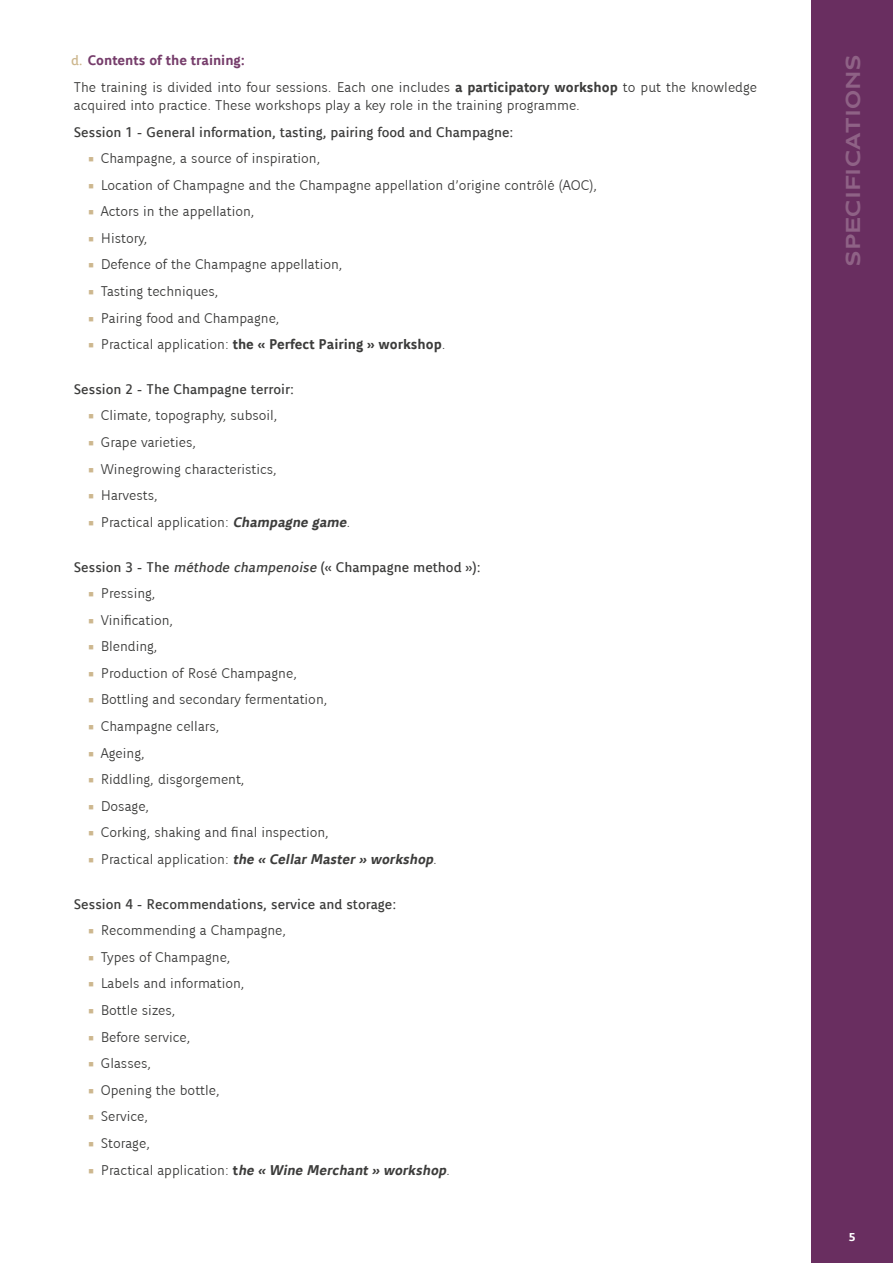
<style>
.page{position:relative;width:893px;height:1263px;background:#fff}
.page>*{position:absolute;margin:0;border:0;box-sizing:border-box;transform-origin:0 0}
.t1{font:700 21px "CIVC Title";color:#8f6286}
.t2{font:300 15px/26.5px "CIVC Sans";color:#3c3c3b}
.t3{font:15px "CIVC Sans";color:#3c3c3b}
.t4{font:italic 700 15px "CIVC Sans";color:#3c3c3b}
.t5{font:700 15px "CIVC Sans";color:#3c3c3b}
.t6{font:700 12.15px "CIVC Sans";color:#fff;scale:1.11 1}
.s1{font-weight:400;color:#cdb78e}
.s2{font-weight:700;color:#763d6b}
.s3{font-weight:700}
.s4{font-family:"Minion Pro";font-weight:400;color:#cdb78e}
.s5{font-weight:300}
.s6{font-weight:700;font-style:italic}
.s7{font-style:italic}
.s8{font-family:"Minion Pro";font-weight:400;font-style:normal;color:#cdb78e}
.s9{font-weight:300;font-style:normal}
.s10{font-style:normal}
</style>
<div class="page">
<div style="left:811px;top:0;width:82px;height:1263px;background:#692e60"></div>
<p class="t2" style="left:71px;top:47px;width:688px"><span class="s1">d.</span> <span class="s2">Contents of the training:<br></span>The training is divided into four sessions. Each one includes <span class="s3">a participatory workshop</span> to put the knowledge</p>
<p class="t2" style="left:74px;top:92px;width:508px">acquired into practice. These workshops play a key role in the training programme.</p>
<p class="t3" style="left:74px;top:124px;width:441px">Session 1 - General information, tasting, pairing food and Champagne:</p>
<p class="t2" style="left:88px;top:145px;width:234px"><span class="s4">■</span> Champagne, a source of inspiration,</p>
<p class="t2" style="left:88px;top:172px;width:511px"><span class="s4">■</span> Location of Champagne and the Champagne appellation d’origine contrôlé (AOC),</p>
<p class="t2" style="left:88px;top:198px;width:168px"><span class="s4">■</span> Actors in the appellation,</p>
<p class="t2" style="left:88px;top:225px;width:61px"><span class="s4">■</span> History,</p>
<p class="t2" style="left:88px;top:251px;width:256px"><span class="s4">■</span> Defence of the Champagne appellation,</p>
<p class="t2" style="left:88px;top:278px;width:132px"><span class="s4">■</span> Tasting techniques,</p>
<p class="t2" style="left:88px;top:304px;width:193px"><span class="s4">■</span> Pairing food and Champagne,</p>
<p class="t5" style="left:88px;top:336px;width:359px"><span class="s4">■</span> <span class="s5">Practical application:</span> the « Perfect Pairing » workshop<span class="s5">.</span></p>
<p class="t3" style="left:74px;top:381px;width:222px">Session 2 - The Champagne terroir:</p>
<p class="t2" style="left:88px;top:402px;width:191px"><span class="s4">■</span> Climate, topography, subsoil,</p>
<p class="t2" style="left:88px;top:429px;width:110px"><span class="s4">■</span> Grape varieties,</p>
<p class="t2" style="left:88px;top:455px;width:191px"><span class="s4">■</span> Winegrowing characteristics,</p>
<p class="t2" style="left:88px;top:482px;width:71px"><span class="s4">■</span> Harvests,</p>
<p class="t2" style="left:88px;top:509px;width:267px"><span class="s4">■</span> Practical application: <span class="s6">Champagne game</span><span class="s7">.</span></p>
<p class="t3" style="left:74px;top:559px;width:408px">Session 3 - The <span class="s7">méthode champenoise</span> (« Champagne method »):</p>
<p class="t2" style="left:88px;top:580px;width:69px"><span class="s4">■</span> Pressing,</p>
<p class="t2" style="left:88px;top:607px;width:87px"><span class="s4">■</span> Vinification,</p>
<p class="t2" style="left:88px;top:633px;width:71px"><span class="s4">■</span> Blending,</p>
<p class="t2" style="left:88px;top:660px;width:211px"><span class="s4">■</span> Production of Rosé Champagne,</p>
<p class="t2" style="left:88px;top:686px;width:241px"><span class="s4">■</span> Bottling and secondary fermentation,</p>
<p class="t2" style="left:88px;top:713px;width:133px"><span class="s4">■</span> Champagne cellars,</p>
<p class="t2" style="left:88px;top:739px;width:58px"><span class="s4">■</span> Ageing,</p>
<p class="t2" style="left:88px;top:766px;width:158px"><span class="s4">■</span> Riddling, disgorgement,</p>
<p class="t2" style="left:88px;top:793px;width:63px"><span class="s4">■</span> Dosage,</p>
<p class="t2" style="left:88px;top:819px;width:242px"><span class="s4">■</span> Corking, shaking and final inspection,</p>
<p class="t4" style="left:88px;top:851px;width:350px"><span class="s8">■</span> <span class="s9">Practical application:</span> the « Cellar Master » workshop<span class="s9">.</span></p>
<p class="t3" style="left:74px;top:896px;width:324px">Session 4 - Recommendations, service and storage:</p>
<p class="t2" style="left:88px;top:917px;width:200px"><span class="s4">■</span> Recommending a Champagne,</p>
<p class="t2" style="left:88px;top:944px;width:144px"><span class="s4">■</span> Types of Champagne,</p>
<p class="t2" style="left:88px;top:970px;width:158px"><span class="s4">■</span> Labels and information,</p>
<p class="t2" style="left:88px;top:997px;width:89px"><span class="s4">■</span> Bottle sizes,</p>
<p class="t2" style="left:88px;top:1023px;width:104px"><span class="s4">■</span> Before service,</p>
<p class="t2" style="left:88px;top:1050px;width:65px"><span class="s4">■</span> Glasses,</p>
<p class="t2" style="left:88px;top:1077px;width:133px"><span class="s4">■</span> Opening the bottle,</p>
<p class="t2" style="left:88px;top:1103px;width:62px"><span class="s4">■</span> Service,</p>
<p class="t2" style="left:88px;top:1130px;width:64px"><span class="s4">■</span> Storage,</p>
<p class="t4" style="left:88px;top:1162px;width:366px"><span class="s8">■</span> <span class="s9">Practical application:</span> <span class="s10">t</span>he « Wine Merchant » workshop<span class="s5">.</span></p>
<h1 class="t1" style="left:841px;top:267px;width:214px;rotate:-90deg">SPECIFICATIONS</h1>
<p class="t6" style="left:849px;top:1230px;width:8px">5</p>
</div>
